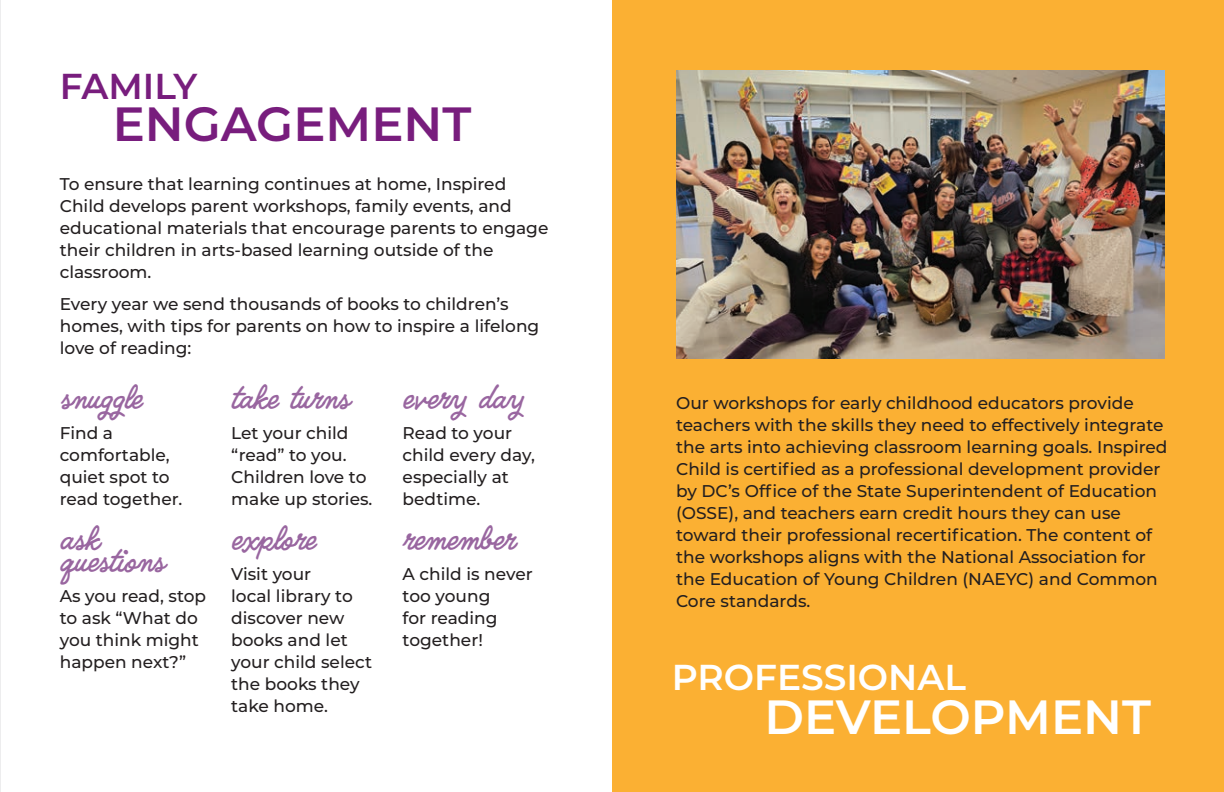
<style>
.page{position:relative;width:1224px;height:792px;background:#fff}
.page>*{position:absolute;margin:0;border:0;box-sizing:border-box;transform-origin:0 0}
.heads_classroom_residencies_etc{font:600 48px "Montserrat";color:#fff}
.heads_classroom_residencies_etc-2{font:600 48px "Montserrat";color:#781d7d}
.heads_classroom_residencies_etc-3{font:600 36px "Montserrat";color:#fff}
.heads_classroom_residencies_etc-4{font:600 36px "Montserrat";color:#781d7d}
.family_engagement_script{font:26px/22px "Quimby Gubernatorial";color:#9966a0}
.text_8_5_11{font:500 17px/22px "Montserrat";color:#231f20}
.text_8_5_11_black_semibold{font:500 17px/22px "Montserrat";color:#231f20}
</style>
<div class="page">
<div style="left:612px;top:0;width:612px;height:792px;background:#fbb033"></div>
<img style="left:676px;top:71px;width:488px;height:288px">
<hr style="left:0;top:0;width:1px;height:792px;background:#dcdddf">
<p class="heads_classroom_residencies_etc-4" style="left:60px;top:61px;width:139px">FAMILY</p>
<p class="heads_classroom_residencies_etc-2" style="left:113px;top:90px;width:360px">ENGAGEMENT</p>
<p class="text_8_5_11" style="left:60px;top:172px;width:490px">To ensure that learning continues at home, Inspired Child develops parent workshops, family events, and educational materials that encourage parents to engage their children in arts-based learning outside of the classroom.</p>
<p class="text_8_5_11" style="left:60px;top:292px;width:481px">Every year we send thousands of books to children’s homes, with tips for parents on how to inspire a lifelong love of reading:</p>
<p class="family_engagement_script" style="left:60px;top:388px;width:83px">snuggle</p>
<p class="text_8_5_11" style="left:60px;top:421px;width:124px">Find a comfortable, quiet spot to read together.</p>
<p class="family_engagement_script" style="left:60px;top:529px;width:106px">ask questions</p>
<p class="text_8_5_11" style="left:60px;top:584px;width:148px">As you read, stop to ask “What do you think might happen next?”</p>
<p class="family_engagement_script" style="left:231px;top:388px;width:119px">take turns</p>
<p class="text_8_5_11" style="left:231px;top:421px;width:143px">Let your child “read” to you.<br>Children love to make up stories.</p>
<p class="family_engagement_script" style="left:231px;top:529px;width:86px">explore</p>
<p class="text_8_5_11" style="left:231px;top:562px;width:142px">Visit your<br>local library to discover new books and let your child select the books they take home.</p>
<p class="family_engagement_script" style="left:403px;top:388px;width:123px">every day</p>
<p class="text_8_5_11" style="left:403px;top:421px;width:134px">Read to your child every day, especially at bedtime.</p>
<p class="family_engagement_script" style="left:403px;top:529px;width:113px">remember</p>
<p class="text_8_5_11" style="left:403px;top:562px;width:132px">A child is never too young<br>for reading together!</p>
<p class="text_8_5_11_black_semibold" style="left:676px;top:391px;width:493px">Our workshops for early childhood educators provide teachers with the skills they need to effectively integrate the arts into achieving classroom learning goals. Inspired Child is certified as a professional development provider by DC’s Office of the State Superintendent of Education (OSSE), and teachers earn credit hours they can use toward their professional recertification. The content of the workshops aligns with the National Association for the Education of Young Children (NAEYC) and Common Core standards.</p>
<p class="heads_classroom_residencies_etc-3" style="left:672px;top:652px;width:296px">PROFESSIONAL</p>
<p class="heads_classroom_residencies_etc" style="left:764px;top:683px;width:388px">DEVELOPMENT</p>
</div>
